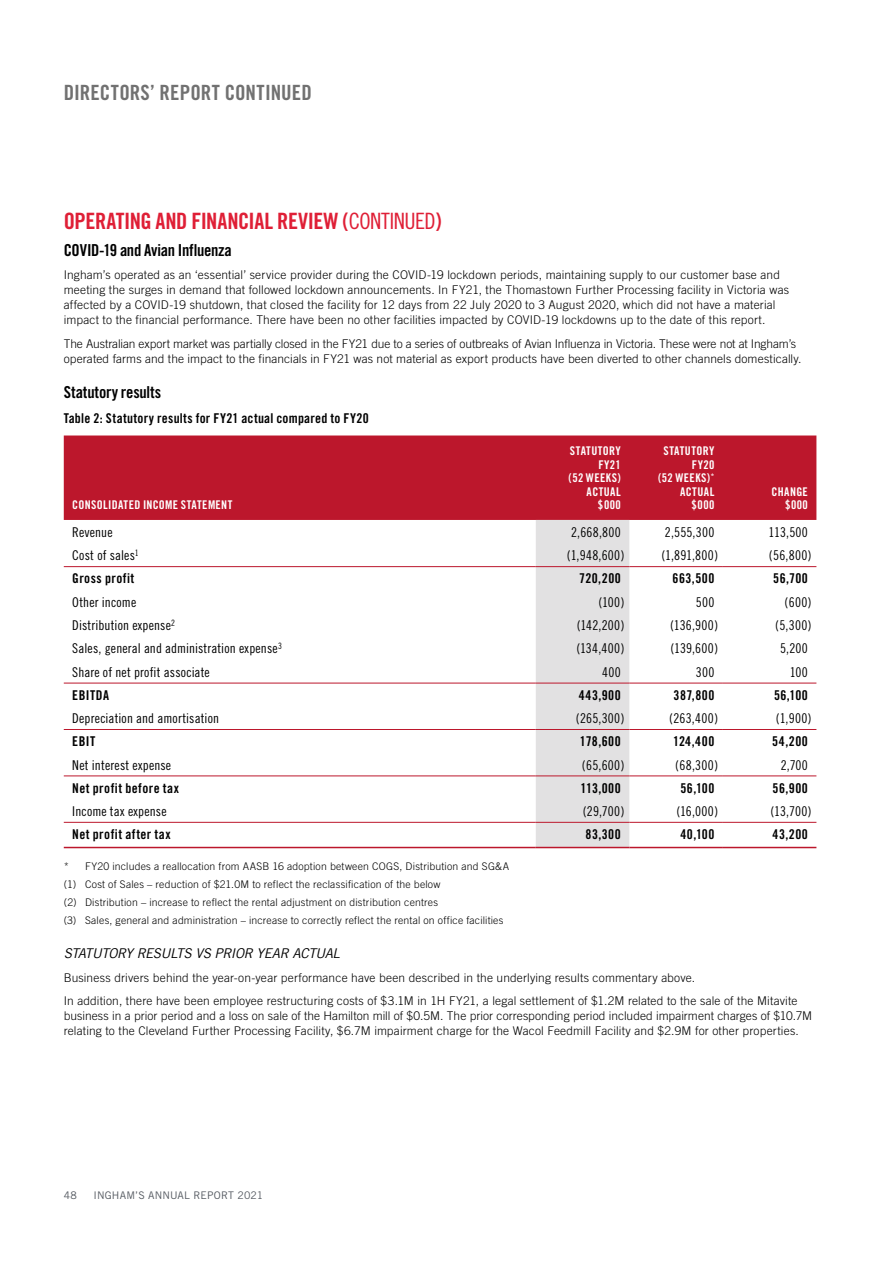
<style>
.page{position:relative;width:893px;height:1263px;background:#fff}
.page>*{position:absolute;margin:0;border:0;box-sizing:border-box;transform-origin:0 0}
.t1{font:22.5px "Trade Gothic Bold Cond Twenty";color:#df1f36}
.t2{font:22.5px "Trade Gothic Cond Eighteen";letter-spacing:-.025em;color:#df1f36}
.t3{font:21px "Trade Gothic Bold Cond Twenty";color:#717171}
.t4{font:16.5px "Trade Gothic Bold Cond Twenty";letter-spacing:-.01em;color:#000}
.t5{font:13.5px "Trade Gothic Cond Eighteen";letter-spacing:.015em;color:#000}
.t6{font:13.5px "Trade Gothic Bold Cond Twenty";letter-spacing:.035em;color:#000}
.t7{font:italic 13.5px "Trade Gothic LT";letter-spacing:-.03em;color:#000}
.t8{font:300 12px/15px "Trade Gothic";letter-spacing:.01em;color:#000}
.t9{font:12px/13.5px "Trade Gothic Bold Cond Twenty";letter-spacing:.03em;color:#fff;text-align:right}
.t10{font:300 10.5px/17.7px "Trade Gothic";letter-spacing:.02em;color:#000}
.t11{font:10.5px "Trade Gothic";letter-spacing:.015em;color:#53585f}
.s1{font-family:"Trade Gothic Bold Cond Twenty"}
</style>
<div class="page">
<div style="left:64px;top:435px;width:752px;height:85px;background:#bc172c"></div>
<div style="left:536px;top:520px;width:93px;height:327px;background:#e2e1e2"></div>
<hr style="left:64px;top:566px;width:472px;height:1px;background:#bc172c">
<hr style="left:629px;top:566px;width:94px;height:1px;background:#bc172c">
<hr style="left:723px;top:566px;width:93px;height:1px;background:#bc172c">
<hr style="left:64px;top:683px;width:472px;height:1px;background:#bc172c">
<hr style="left:629px;top:683px;width:94px;height:1px;background:#bc172c">
<hr style="left:723px;top:683px;width:93px;height:1px;background:#bc172c">
<hr style="left:64px;top:729px;width:472px;height:1px;background:#bc172c">
<hr style="left:629px;top:729px;width:94px;height:1px;background:#bc172c">
<hr style="left:723px;top:729px;width:93px;height:1px;background:#bc172c">
<hr style="left:64px;top:776px;width:472px;height:1px;background:#bc172c">
<hr style="left:629px;top:776px;width:94px;height:1px;background:#bc172c">
<hr style="left:723px;top:776px;width:93px;height:1px;background:#bc172c">
<hr style="left:64px;top:822px;width:472px;height:1px;background:#bc172c">
<hr style="left:629px;top:822px;width:94px;height:1px;background:#bc172c">
<hr style="left:723px;top:822px;width:93px;height:1px;background:#bc172c">
<hr style="left:64px;top:847px;width:472px;height:1px;background:#bc172c">
<hr style="left:629px;top:847px;width:94px;height:1px;background:#bc172c">
<hr style="left:723px;top:847px;width:93px;height:1px;background:#bc172c">
<hr style="left:536px;top:847px;width:93px;height:1px;background:#bc172c">
<hr style="left:536px;top:822px;width:93px;height:1px;background:#bc172c">
<hr style="left:536px;top:776px;width:93px;height:1px;background:#bc172c">
<hr style="left:536px;top:729px;width:93px;height:1px;background:#bc172c">
<hr style="left:536px;top:683px;width:93px;height:1px;background:#bc172c">
<hr style="left:536px;top:566px;width:93px;height:1px;background:#bc172c">
<h2 class="t3" style="left:64px;top:80px;width:21px">Directors</h2>
<h2 class="t3" style="left:150px;top:80px;width:21px">’ report</h2>
<h2 class="t3" style="left:225px;top:80px;width:89px">CONTINUED</h2>
<h1 class="t1" style="left:64px;top:207px;width:21px">Operating</h1>
<h1 class="t1" style="left:156px;top:207px;width:46px">and financial</h1>
<h1 class="t1" style="left:277px;top:207px;width:11px">review</h1>
<h1 class="t2" style="left:342px;top:208px;width:101px"><span class="s1">(</span>CONTINUED<span class="s1">)</span></h1>
<h3 class="t4" style="left:64px;top:240px;width:169px">COVID‑19 and Avian Influenza</h3>
<p class="t8" style="left:64px;top:267px;width:727px">Ingham’s operated as an ‘essential’ service provider during the COVID‑19 lockdown periods, maintaining supply to our customer base and meeting the surges in demand that followed lockdown announcements. In FY21, the Thomastown Further Processing facility in Victoria was affected by a COVID‑19 shutdown, that closed the facility for 12 days from 22 July 2020 to 3 August 2020, which did not have a material impact to the financial performance. There have been no other facilities impacted by COVID‑19 lockdowns up to the date of this report.</p>
<p class="t8" style="left:64px;top:336px;width:739px">The Australian export market was partially closed in the FY21 due to a series of outbreaks of Avian Influenza in Victoria. These were not at Ingham’s operated farms and the impact to the financials in FY21 was not material as export products have been diverted to other channels domestically.</p>
<h3 class="t4" style="left:64px;top:382px;width:99px">Statutory results</h3>
<p class="t6" style="left:64px;top:410px;width:307px">Table 2: Statutory results for FY21 actual compared to FY20</p>
<p class="t9" style="left:72px;top:498px;width:162px">CONSOLIDATED INCOME STATEMENT</p>
<p class="t9" style="left:568px;top:444px;width:54px">STATUTORY<br>FY21<br>(52 WEEKS)<br>ACTUAL $000</p>
<p class="t9" style="left:658px;top:444px;width:58px">STATUTORY<br>FY20<br>(52 WEEKS)<sup>*<br></sup>ACTUAL $000</p>
<p class="t9" style="left:772px;top:485px;width:38px">CHANGE $000</p>
<p class="t5" style="left:72px;top:524px;width:42px">Revenue</p>
<p class="t5" style="left:571px;top:524px;width:51px">2,668,800</p>
<p class="t5" style="left:665px;top:524px;width:51px">2,555,300</p>
<p class="t5" style="left:769px;top:524px;width:41px">113,500</p>
<p class="t5" style="left:72px;top:547px;width:68px">Cost of sales<sup>1</sup></p>
<p class="t5" style="left:567px;top:547px;width:59px">(1,948,600)</p>
<p class="t5" style="left:661px;top:547px;width:58px">(1,891,800)</p>
<p class="t5" style="left:769px;top:547px;width:44px">(56,800)</p>
<p class="t6" style="left:72px;top:570px;width:64px">Gross profit</p>
<p class="t6" style="left:579px;top:570px;width:43px">720,200</p>
<p class="t6" style="left:673px;top:570px;width:43px">663,500</p>
<p class="t6" style="left:773px;top:570px;width:36px">56,700</p>
<p class="t5" style="left:72px;top:594px;width:65px">Other income</p>
<p class="t5" style="left:598px;top:594px;width:28px">(100)</p>
<p class="t5" style="left:696px;top:594px;width:20px">500</p>
<p class="t5" style="left:784px;top:594px;width:29px">(600)</p>
<p class="t5" style="left:72px;top:617px;width:104px">Distribution expense<sup>2</sup></p>
<p class="t5" style="left:577px;top:617px;width:49px">(142,200)</p>
<p class="t5" style="left:670px;top:617px;width:50px">(136,900)</p>
<p class="t5" style="left:775px;top:617px;width:38px">(5,300)</p>
<p class="t5" style="left:72px;top:640px;width:211px">Sales, general and administration expense<sup>3</sup></p>
<p class="t5" style="left:576px;top:640px;width:50px">(134,400)</p>
<p class="t5" style="left:670px;top:640px;width:49px">(139,600)</p>
<p class="t5" style="left:780px;top:640px;width:29px">5,200</p>
<p class="t5" style="left:72px;top:664px;width:139px">Share of net profit associate</p>
<p class="t5" style="left:602px;top:664px;width:20px">400</p>
<p class="t5" style="left:696px;top:664px;width:20px">300</p>
<p class="t5" style="left:790px;top:664px;width:20px">100</p>
<p class="t6" style="left:72px;top:687px;width:38px">EBITDA</p>
<p class="t6" style="left:579px;top:687px;width:44px">443,900</p>
<p class="t6" style="left:674px;top:687px;width:42px">387,800</p>
<p class="t6" style="left:774px;top:687px;width:35px">56,100</p>
<p class="t5" style="left:72px;top:710px;width:148px">Depreciation and amortisation</p>
<p class="t5" style="left:576px;top:710px;width:50px">(265,300)</p>
<p class="t5" style="left:669px;top:710px;width:50px">(263,400)</p>
<p class="t5" style="left:776px;top:710px;width:37px">(1,900)</p>
<p class="t6" style="left:72px;top:733px;width:25px">EBIT</p>
<p class="t6" style="left:580px;top:733px;width:42px">178,600</p>
<p class="t6" style="left:673px;top:733px;width:43px">124,400</p>
<p class="t6" style="left:772px;top:733px;width:37px">54,200</p>
<p class="t5" style="left:72px;top:757px;width:100px">Net interest expense</p>
<p class="t5" style="left:582px;top:757px;width:44px">(65,600)</p>
<p class="t5" style="left:675px;top:757px;width:44px">(68,300)</p>
<p class="t5" style="left:781px;top:757px;width:29px">2,700</p>
<p class="t6" style="left:72px;top:780px;width:108px">Net profit before tax</p>
<p class="t6" style="left:581px;top:780px;width:42px">113,000</p>
<p class="t6" style="left:680px;top:780px;width:35px">56,100</p>
<p class="t6" style="left:773px;top:780px;width:37px">56,900</p>
<p class="t5" style="left:72px;top:803px;width:96px">Income tax expense</p>
<p class="t5" style="left:583px;top:803px;width:43px">(29,700)</p>
<p class="t5" style="left:676px;top:803px;width:43px">(16,000)</p>
<p class="t5" style="left:770px;top:803px;width:43px">(13,700)</p>
<p class="t6" style="left:72px;top:826px;width:100px">Net profit after tax</p>
<p class="t6" style="left:585px;top:826px;width:37px">83,300</p>
<p class="t6" style="left:680px;top:826px;width:36px">40,100</p>
<p class="t6" style="left:772px;top:826px;width:37px">43,200</p>
<p class="t10" style="left:64px;top:857px;width:447px">* FY20 includes a reallocation from AASB 16 adoption between COGS, Distribution and SG&amp;A (1) Cost of Sales – reduction of $21.0M to reflect the reclassification of the below<br>(2) Distribution – increase to reflect the rental adjustment on distribution centres<br>(3) Sales, general and administration – increase to correctly reflect the rental on office facilities</p>
<p class="t7" style="left:64px;top:945px;width:278px">STATUTORY RESULTS VS PRIOR YEAR ACTUAL</p>
<p class="t8" style="left:64px;top:965px;width:735px;line-height:23.5px">Business drivers behind the year‑on‑year performance have been described in the underlying results commentary above.<br>In addition, there have been employee restructuring costs of $3.1M in 1H FY21, a legal settlement of $1.2M related to the sale of the Mitavite</p>
<p class="t8" style="left:64px;top:1008px;width:750px">business in a prior period and a loss on sale of the Hamilton mill of $0.5M. The prior corresponding period included impairment charges of $10.7M relating to the Cleveland Further Processing Facility, $6.7M impairment charge for the Wacol Feedmill Facility and $2.9M for other properties.</p>
<p class="t11" style="left:64px;top:1189px;width:15px">48</p>
<p class="t11" style="left:94px;top:1189px;width:171px">INGHAM’S ANNUAL REPORT 2021</p>
</div>
